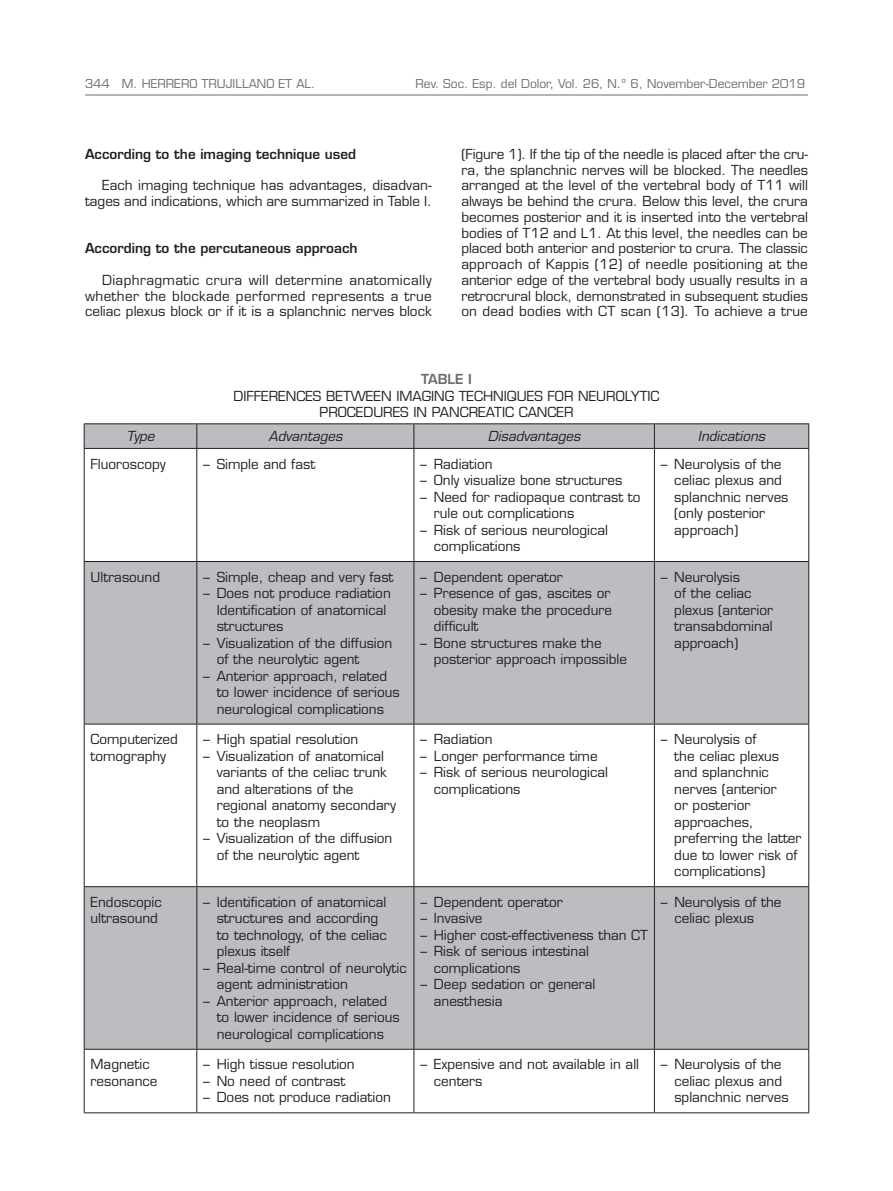
<style>
.page{position:relative;width:893px;height:1191px;background:#fff}
.page>*{position:absolute;margin:0;border:0;box-sizing:border-box;transform-origin:0 0}
.t1{font:13.5px/16.5px "Eurostile LT Std";color:#231f20}
.t2{font:600 13.5px "Eurostile LT Std";color:#231f20}
.t3{font:italic 13.5px "Eurostile LT Std";color:#231f20}
.t4{font:600 13.5px "Eurostile LT Std";color:#6c6d70}
.t5{font:12px "Eurostile LT Std";color:#6c6d70}
</style>
<div class="page">
<hr style="left:85px;top:95px;width:723px;height:1px;background:#6c6d70">
<svg style="left:85px;top:424px;width:723px;height:625px;fill:#bcbdc0"></svg>
<hr style="left:84px;top:423px;width:113px;height:1px;background:#231f20">
<svg style="left:84px;top:424px;width:1px;height:24px"></svg>
<hr style="left:197px;top:423px;width:217px;height:1px;background:#231f20">
<svg style="left:196px;top:424px;width:1px;height:24px"></svg>
<hr style="left:414px;top:423px;width:240px;height:1px;background:#231f20">
<svg style="left:414px;top:424px;width:1px;height:24px"></svg>
<hr style="left:654px;top:423px;width:155px;height:1px;background:#231f20">
<svg style="left:654px;top:424px;width:1px;height:24px"></svg>
<svg style="left:808px;top:424px;width:1px;height:24px"></svg>
<hr style="left:84px;top:448px;width:113px;height:1px;background:#231f20">
<hr style="left:84px;top:449px;width:1px;height:112px;background:#231f20">
<hr style="left:197px;top:448px;width:217px;height:1px;background:#231f20">
<hr style="left:196px;top:449px;width:1px;height:112px;background:#231f20">
<hr style="left:414px;top:448px;width:240px;height:1px;background:#231f20">
<hr style="left:414px;top:449px;width:1px;height:112px;background:#231f20">
<hr style="left:654px;top:448px;width:155px;height:1px;background:#231f20">
<hr style="left:654px;top:449px;width:1px;height:112px;background:#231f20">
<hr style="left:808px;top:449px;width:1px;height:112px;background:#231f20">
<hr style="left:84px;top:561px;width:113px;height:1px;background:#231f20">
<hr style="left:84px;top:562px;width:1px;height:161px;background:#231f20">
<hr style="left:197px;top:561px;width:217px;height:1px;background:#231f20">
<hr style="left:196px;top:562px;width:1px;height:161px;background:#231f20">
<hr style="left:414px;top:561px;width:240px;height:1px;background:#231f20">
<hr style="left:414px;top:562px;width:1px;height:161px;background:#231f20">
<hr style="left:654px;top:561px;width:155px;height:1px;background:#231f20">
<hr style="left:654px;top:562px;width:1px;height:161px;background:#231f20">
<hr style="left:808px;top:562px;width:1px;height:161px;background:#231f20">
<hr style="left:84px;top:723px;width:113px;height:1px;background:#231f20">
<hr style="left:84px;top:724px;width:1px;height:162px;background:#231f20">
<hr style="left:197px;top:723px;width:217px;height:1px;background:#231f20">
<hr style="left:196px;top:724px;width:1px;height:162px;background:#231f20">
<hr style="left:414px;top:723px;width:240px;height:1px;background:#231f20">
<hr style="left:414px;top:724px;width:1px;height:162px;background:#231f20">
<hr style="left:654px;top:723px;width:155px;height:1px;background:#231f20">
<hr style="left:654px;top:724px;width:1px;height:162px;background:#231f20">
<hr style="left:808px;top:724px;width:1px;height:162px;background:#231f20">
<hr style="left:84px;top:886px;width:113px;height:1px;background:#231f20">
<hr style="left:84px;top:887px;width:1px;height:162px;background:#231f20">
<hr style="left:197px;top:886px;width:217px;height:1px;background:#231f20">
<hr style="left:196px;top:887px;width:1px;height:162px;background:#231f20">
<hr style="left:414px;top:886px;width:240px;height:1px;background:#231f20">
<hr style="left:414px;top:887px;width:1px;height:162px;background:#231f20">
<hr style="left:654px;top:886px;width:155px;height:1px;background:#231f20">
<hr style="left:654px;top:887px;width:1px;height:162px;background:#231f20">
<hr style="left:808px;top:887px;width:1px;height:162px;background:#231f20">
<hr style="left:84px;top:1049px;width:113px;height:1px;background:#231f20">
<hr style="left:84px;top:1049px;width:1px;height:63px;background:#231f20">
<hr style="left:197px;top:1049px;width:217px;height:1px;background:#231f20">
<hr style="left:196px;top:1049px;width:1px;height:63px;background:#231f20">
<hr style="left:414px;top:1049px;width:240px;height:1px;background:#231f20">
<hr style="left:414px;top:1049px;width:1px;height:63px;background:#231f20">
<hr style="left:654px;top:1049px;width:155px;height:1px;background:#231f20">
<hr style="left:654px;top:1049px;width:1px;height:63px;background:#231f20">
<hr style="left:808px;top:1049px;width:1px;height:63px;background:#231f20">
<hr style="left:84px;top:1112px;width:113px;height:1px;background:#231f20">
<hr style="left:197px;top:1112px;width:217px;height:1px;background:#231f20">
<hr style="left:414px;top:1112px;width:240px;height:1px;background:#231f20">
<hr style="left:654px;top:1112px;width:155px;height:1px;background:#231f20">
<p class="t5" style="left:85px;top:76px;width:232px">344 M. HERRERO TRUJILLANO ET AL.</p>
<p class="t5" style="left:416px;top:76px;width:391px">Rev. Soc. Esp. del Dolor, Vol. 26, N.º 6, November-December 2019</p>
<p class="t2" style="left:85px;top:146px;width:273px">According to the imaging technique used</p>
<p class="t1" style="left:85px;top:178px;width:348px;line-height:15.8px;text-align:right">Each imaging technique has advantages, disadvan&shy;tages and indications, which are summarized in Table I.</p>
<p class="t2" style="left:85px;top:240px;width:274px">According to the percutaneous approach</p>
<p class="t1" style="left:85px;top:272px;width:348px;line-height:15.8px;text-align:justify;text-indent:17px">Diaphragmatic crura will determine anatomically whether the blockade performed represents a true celiac plexus block or if it is a splanchnic nerves block</p>
<p class="t1" style="left:461px;top:146px;width:348px;line-height:15.8px;text-align:justify">(Figure 1). If the tip of the needle is placed after the cru&shy;ra, the splanchnic nerves will be blocked. The needles arranged at the level of the vertebral body of T11 will always be behind the crura. Below this level, the crura becomes posterior and it is inserted into the vertebral bodies of T12 and L1. At this level, the needles can be placed both anterior and posterior to crura. The classic approach of Kappis (12) of needle positioning at the anterior edge of the vertebral body usually results in a retrocrural block, demonstrated in subsequent studies on dead bodies with CT scan (13). To achieve a true</p>
<p class="t4" style="left:421px;top:371px;width:52px">TABLE I</p>
<p class="t1" style="left:233px;top:388px;width:428px;text-align:center">DIFFERENCES BETWEEN IMAGING TECHNIQUES FOR NEUROLYTIC<br>PROCEDURES IN PANCREATIC CANCER</p>
<p class="t3" style="left:126px;top:428px;width:30px">Type</p>
<p class="t3" style="left:268px;top:428px;width:75px">Advantages</p>
<p class="t3" style="left:488px;top:428px;width:94px">Disadvantages</p>
<p class="t3" style="left:698px;top:428px;width:69px">Indications</p>
<p class="t1" style="left:91px;top:455px;width:77px">Fluoroscopy</p>
<p class="t1" style="left:203px;top:455px;width:114px">– Simple and fast</p>
<p class="t1" style="left:420px;top:455px;width:74px">– Radiation</p>
<p class="t1" style="left:420px;top:472px;width:203px">– Only visualize bone structures</p>
<p class="t1" style="left:434px;top:488px;width:208px;text-indent:-14px">– Need for radiopaque contrast to rule out complications</p>
<p class="t1" style="left:434px;top:521px;width:176px;text-indent:-14px">– Risk of serious neurological complications</p>
<p class="t1" style="left:674px;top:455px;width:116px;text-indent:-14px">– Neurolysis of the celiac plexus and splanchnic nerves (only posterior approach)</p>
<p class="t1" style="left:91px;top:568px;width:71px">Ultrasound</p>
<p class="t1" style="left:203px;top:568px;width:192px">– Simple, cheap and very fast</p>
<p class="t1" style="left:217px;top:585px;width:176px;text-indent:-14px">– Does not produce radiation<br>Identification of anatomical structures</p>
<p class="t1" style="left:217px;top:634px;width:177px;text-indent:-14px">– Visualization of the diffusion of the neurolytic agent</p>
<p class="t1" style="left:217px;top:667px;width:184px;text-indent:-14px">– Anterior approach, related to lower incidence of serious neurological complications</p>
<p class="t1" style="left:91px;top:731px;width:89px">Computerized tomography</p>
<p class="t1" style="left:203px;top:731px;width:157px">– High spatial resolution</p>
<p class="t1" style="left:217px;top:747px;width:181px;text-indent:-14px">– Visualization of anatomical variants of the celiac trunk and alterations of the regional anatomy secondary to the neoplasm</p>
<p class="t1" style="left:217px;top:830px;width:177px;text-indent:-14px">– Visualization of the diffusion of the neurolytic agent</p>
<p class="t1" style="left:91px;top:893px;width:73px">Endoscopic ultrasound</p>
<p class="t1" style="left:217px;top:893px;width:172px;text-indent:-14px">– Identification of anatomical structures and according to technology, of the celiac plexus itself</p>
<p class="t1" style="left:217px;top:959px;width:192px;text-indent:-14px">– Real-time control of neurolytic agent administration</p>
<p class="t1" style="left:217px;top:992px;width:184px;text-indent:-14px">– Anterior approach, related to lower incidence of serious neurological complications</p>
<p class="t1" style="left:91px;top:1056px;width:68px">Magnetic resonance</p>
<p class="t1" style="left:203px;top:1056px;width:153px">– High tissue resolution</p>
<p class="t1" style="left:203px;top:1072px;width:144px">– No need of contrast</p>
<p class="t1" style="left:203px;top:1089px;width:189px">– Does not produce radiation</p>
<p class="t1" style="left:420px;top:568px;width:144px">– Dependent operator</p>
<p class="t1" style="left:434px;top:585px;width:180px;text-align:justify;text-indent:-14px">– Presence of gas, ascites or obesity make the procedure difficult</p>
<p class="t1" style="left:434px;top:634px;width:195px;text-indent:-14px">– Bone structures make the posterior approach impossible</p>
<p class="t1" style="left:674px;top:568px;width:100px;text-indent:-14px">– Neurolysis<br>of the celiac plexus (anterior transabdominal approach)</p>
<p class="t1" style="left:420px;top:731px;width:74px">– Radiation</p>
<p class="t1" style="left:420px;top:747px;width:179px">– Longer performance time</p>
<p class="t1" style="left:434px;top:764px;width:176px;text-indent:-14px">– Risk of serious neurological complications</p>
<p class="t1" style="left:420px;top:893px;width:144px">– Dependent operator</p>
<p class="t1" style="left:420px;top:910px;width:64px">– Invasive</p>
<p class="t1" style="left:420px;top:926px;width:229px">– Higher cost-effectiveness than CT</p>
<p class="t1" style="left:434px;top:943px;width:157px;text-indent:-14px">– Risk of serious intestinal complications</p>
<p class="t1" style="left:434px;top:976px;width:163px;text-indent:-14px">– Deep sedation or general anesthesia</p>
<p class="t1" style="left:674px;top:731px;width:129px;text-indent:-14px">– Neurolysis of<br>the celiac plexus and splanchnic nerves (anterior<br>or posterior approaches, preferring the latter due to lower risk of complications)</p>
<p class="t1" style="left:674px;top:893px;width:109px;text-indent:-14px">– Neurolysis of the celiac plexus</p>
<p class="t1" style="left:434px;top:1056px;width:207px;text-indent:-14px">– Expensive and not available in all centers</p>
<p class="t1" style="left:674px;top:1056px;width:116px;text-indent:-14px">– Neurolysis of the celiac plexus and splanchnic nerves</p>
</div>
